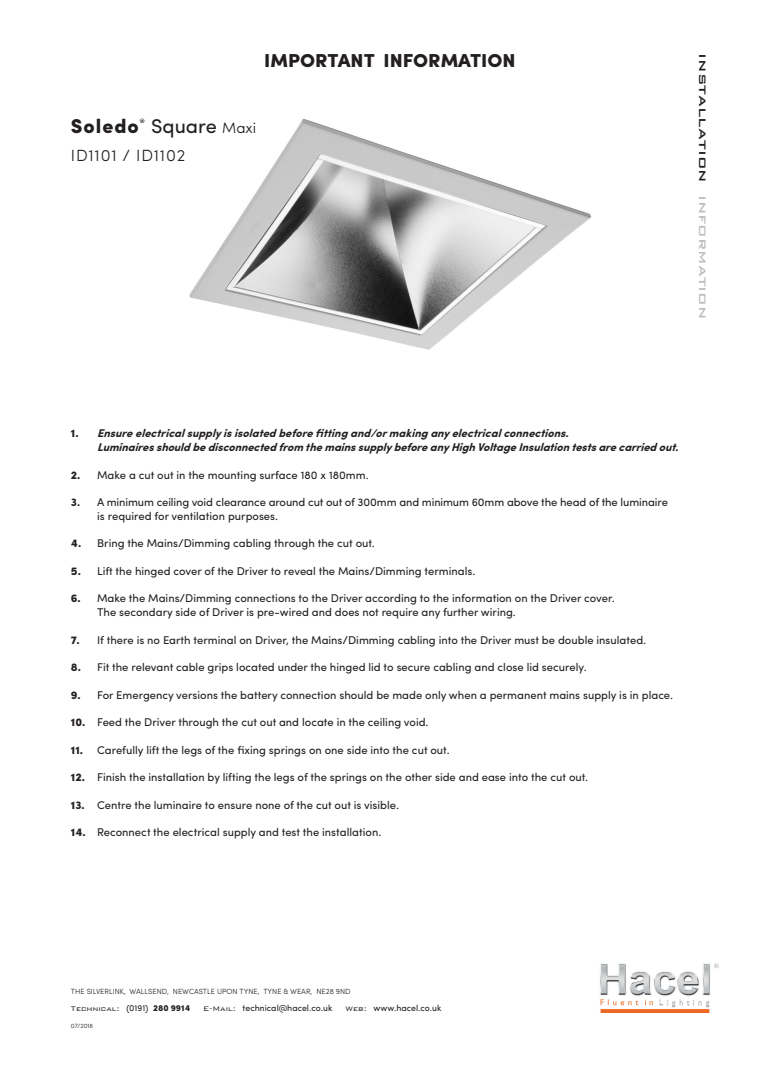
<style>
.page{position:relative;width:780px;height:1088px;background:#fff}
.page>*{position:absolute;margin:0;border:0;box-sizing:border-box;transform-origin:0 0}
.t1{font:20px "Sofia Pro";color:#231f20}
.t2{font:900 20px "Sofia Pro";letter-spacing:.05em;color:#231f20}
.t3{font:900 18.75px "Sofia Pro";color:#231f20}
.t4{font:300 16.25px "Sofia Pro";letter-spacing:.05em;color:#231f20}
.t5{font:500 12.5px "Bank Gothic";color:#231f20;scale:1.24 1}
.t6{font:11.25px/13.8px "Sofia Pro";color:#231f20}
.t7{font:italic 700 11.25px "Sofia Pro";color:#231f20}
.t8{font:8.75px "Sofia Pro";color:#231f20}
.t9{font:300 8.75px "Bank Gothic";color:#231f20}
.t10{font:300 7.5px "Sofia Pro";color:#231f20}
.t11{font:300 6.25px "Sofia Pro";color:#231f20}
.t12{font:900 6.25px "Sofia Pro";color:#231f20}
.s1{font-weight:300;font-size:15px}
.s2{color:#bcbdc0}
.s3{font-weight:900;font-style:normal}
.s4{font-weight:900}
.s5{font-weight:700}
.s6{font-family:"Sofia Pro";font-weight:400}
.s7{font-family:"Sofia Pro";font-weight:900}
.s8{font-family:"Bank Gothic";font-weight:300}
</style>
<div class="page">
<img style="left:600px;top:963px;width:119px;height:49px">
<img style="left:189px;top:118px;width:402px;height:232px">
<p class="t2" style="left:71px;top:110px;width:69px">Soledo</p>
<p class="t12" style="left:140px;top:116px;width:6px">®</p>
<p class="t1" style="left:151px;top:111px;width:107px">Square <span class="s1">Maxi</span></p>
<p class="t4" style="left:71px;top:144px;width:116px">ID1101 / ID1102</p>
<h2 class="t3" style="left:264px;top:46px;width:253px">IMPORTANT INFORMATION</h2>
<p class="t5" style="left:709px;top:53px;width:216px;rotate:90deg">INSTALLATION <span class="s2">INFORMATION</span></p>
<p class="t7" style="left:71px;top:425px;width:503px"><span class="s3">1 .</span> Ensureelectricalsupplyisisolatedbeforefittingand/ormakinganyelectricalconnections.</p>
<p class="t7" style="left:97px;top:438px;width:587px">Luminairesshouldbedisconnectedfrom themainssupplybeforeanyHighVoltageInsulationtestsarecarriedout.</p>
<p class="t6" style="left:71px;top:467px;width:299px"><span class="s4">2.</span> Make a cut out in the mounting surface 180 x 180mm.</p>
<p class="t6" style="left:97px;top:494px;width:572px;text-indent:-26px"><span class="s5">3.</span> A minimum ceiling void clearance around cut out of 300mm and minimum 60mm above the head of the luminaire is required for ventilation purposes.</p>
<p class="t6" style="left:71px;top:536px;width:305px"><span class="s4">4.</span> Bring the Mains/Dimming cabling through the cut out.</p>
<p class="t6" style="left:71px;top:563px;width:406px"><span class="s4">5.</span> Lift the hinged cover of the Driver to reveal the Mains/Dimming terminals.</p>
<p class="t6" style="left:71px;top:591px;width:545px"><span class="s4">6.</span> Make the Mains/Dimming connections to the Driver according to the information on the Driver cover.</p>
<p class="t6" style="left:97px;top:604px;width:420px">The secondary side of Driver is pre-wired and does not require any further wiring.</p>
<p class="t6" style="left:71px;top:632px;width:577px"><span class="s4">7.</span> If there is no Earth terminal on Driver, the Mains/Dimming cabling into the Driver must be double insulated.</p>
<p class="t6" style="left:71px;top:659px;width:517px"><span class="s4">8.</span> Fit the relevant cable grips located under the hinged lid to secure cabling and close lid securely.</p>
<p class="t6" style="left:71px;top:687px;width:603px"><span class="s4">9.</span> For Emergency versions the battery connection should be made only when a permanent mains supply is in place.</p>
<p class="t6" style="left:71px;top:714px;width:359px"><span class="s4">10.</span> Feed the Driver through the cut out and locate in the ceiling void.</p>
<p class="t6" style="left:71px;top:742px;width:380px"><span class="s4">11.</span> Carefully lift the legs of the fixing springs on one side into the cut out.</p>
<p class="t6" style="left:71px;top:769px;width:519px"><span class="s4">12.</span> Finish the installation by lifting the legs of the springs on the other side and ease into the cut out.</p>
<p class="t6" style="left:71px;top:797px;width:329px"><span class="s4">13.</span> Centre the luminaire to ensure none of the cut out is visible.</p>
<p class="t6" style="left:71px;top:824px;width:312px"><span class="s4">14.</span> Reconnect the electrical supply and test the installation.</p>
<p class="t10" style="left:71px;top:986px;width:281px">THE SILVERLINK, WALLSEND, NEWCASTLE UPON TYNE, TYNE &amp; WEAR, NE28 9ND</p>
<p class="t9" style="left:71px;top:1004px;width:121px">Technical: <span class="s6">(0191)</span> <span class="s7">280 9914</span></p>
<p class="t8" style="left:203px;top:1001px;width:131px"><span class="s8">E-Mail:</span> technical@hacel.co.uk</p>
<p class="t8" style="left:345px;top:1001px;width:97px"><span class="s8">Web:</span> www.hacel.co.uk</p>
<p class="t11" style="left:71px;top:1021px;width:24px">07/2018</p>
</div>
